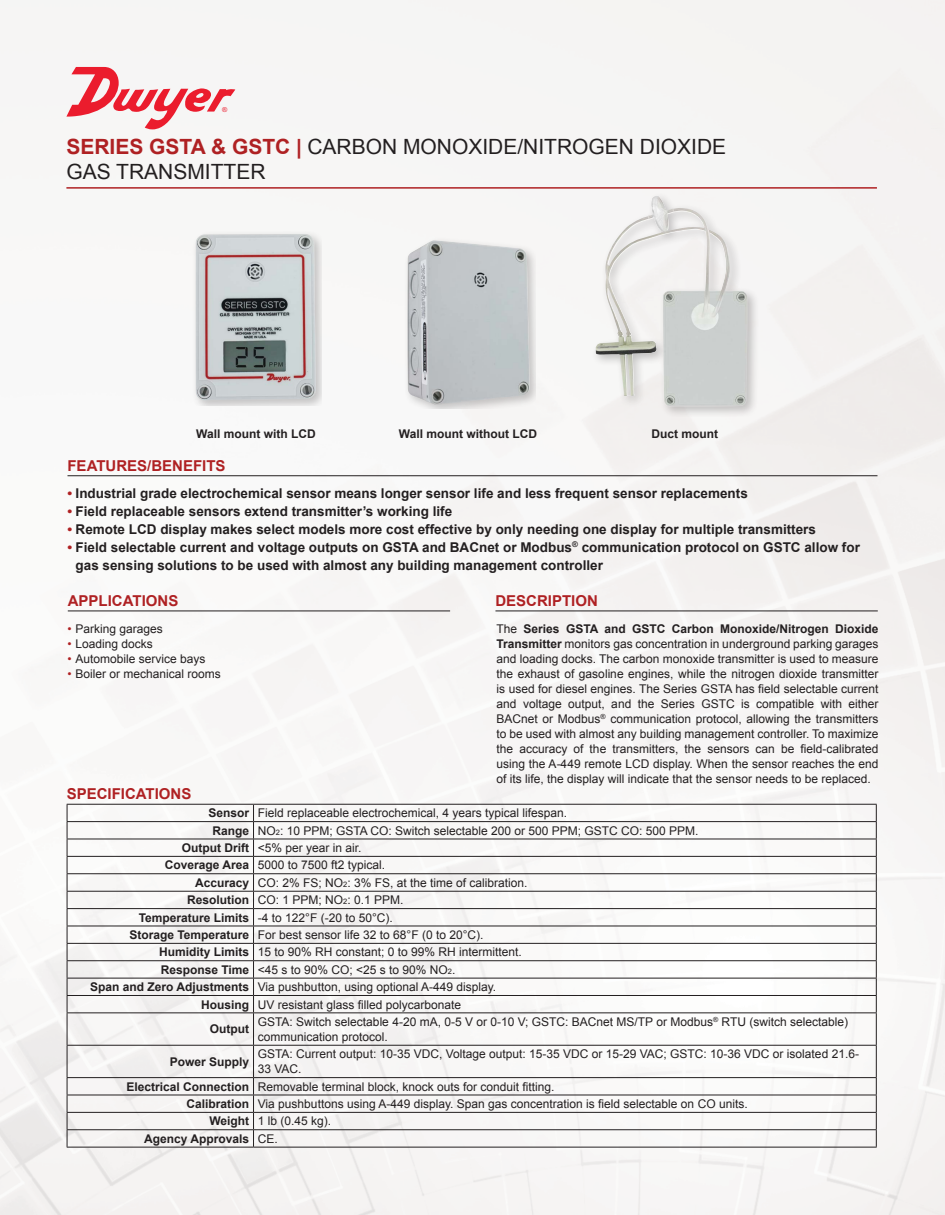
<style>
.page{position:relative;width:945px;height:1215px;background:#fff}
.page>*{position:absolute;margin:0;border:0;box-sizing:border-box;transform-origin:0 0}
.t1{font:21px "Arial";color:#231f20}
.t2{font:700 15px "Arial";color:#af2123}
.t3{font:700 13.5px "Arial";color:#231f20}
.t4{font:12px/15px "Arial";color:#231f20}
.t5{font:700 12px "Arial";color:#231f20}
.s1{font-weight:700;color:#af2123}
.s2{color:#af2123}
.s3{font-weight:700}
.s4{font-size:7.5px}
</style>
<div class="page">
<hr style="left:68px;top:475px;width:810px;height:1px;background:#231f20">
<hr style="left:495px;top:611px;width:383px;height:1px;background:#231f20">
<hr style="left:68px;top:611px;width:382px;height:1px;background:#231f20">
<hr style="left:66px;top:187px;width:811px;height:2px;background:#af2123">
<hr style="left:67px;top:804px;width:187px;height:1px;background:#231f20">
<hr style="left:254px;top:804px;width:623px;height:1px;background:#231f20">
<hr style="left:67px;top:821px;width:187px;height:1px;background:#231f20">
<hr style="left:254px;top:821px;width:623px;height:1px;background:#231f20">
<hr style="left:67px;top:839px;width:187px;height:1px;background:#231f20">
<hr style="left:254px;top:839px;width:623px;height:1px;background:#231f20">
<hr style="left:67px;top:856px;width:187px;height:1px;background:#231f20">
<hr style="left:254px;top:856px;width:623px;height:1px;background:#231f20">
<hr style="left:67px;top:873px;width:187px;height:1px;background:#231f20">
<hr style="left:254px;top:873px;width:623px;height:1px;background:#231f20">
<hr style="left:67px;top:891px;width:187px;height:1px;background:#231f20">
<hr style="left:254px;top:891px;width:623px;height:1px;background:#231f20">
<hr style="left:67px;top:908px;width:187px;height:1px;background:#231f20">
<hr style="left:254px;top:908px;width:623px;height:1px;background:#231f20">
<hr style="left:67px;top:926px;width:187px;height:1px;background:#231f20">
<hr style="left:254px;top:926px;width:623px;height:1px;background:#231f20">
<hr style="left:67px;top:943px;width:187px;height:1px;background:#231f20">
<hr style="left:254px;top:943px;width:623px;height:1px;background:#231f20">
<hr style="left:67px;top:960px;width:187px;height:1px;background:#231f20">
<hr style="left:254px;top:960px;width:623px;height:1px;background:#231f20">
<hr style="left:67px;top:978px;width:187px;height:1px;background:#231f20">
<hr style="left:254px;top:978px;width:623px;height:1px;background:#231f20">
<hr style="left:67px;top:995px;width:187px;height:1px;background:#231f20">
<svg style="left:67px;top:805px;width:1px;height:207px"></svg>
<hr style="left:254px;top:995px;width:623px;height:1px;background:#231f20">
<svg style="left:876px;top:805px;width:1px;height:207px"></svg>
<hr style="left:67px;top:1012px;width:187px;height:1px;background:#231f20">
<hr style="left:67px;top:1013px;width:1px;height:32px;background:#231f20">
<hr style="left:254px;top:1012px;width:623px;height:1px;background:#231f20">
<hr style="left:876px;top:1013px;width:1px;height:32px;background:#231f20">
<hr style="left:67px;top:1045px;width:187px;height:1px;background:#231f20">
<hr style="left:67px;top:1046px;width:1px;height:31px;background:#231f20">
<hr style="left:254px;top:1045px;width:623px;height:1px;background:#231f20">
<hr style="left:876px;top:1046px;width:1px;height:31px;background:#231f20">
<hr style="left:67px;top:1077px;width:187px;height:1px;background:#231f20">
<hr style="left:254px;top:1077px;width:623px;height:1px;background:#231f20">
<hr style="left:67px;top:1095px;width:187px;height:1px;background:#231f20">
<hr style="left:254px;top:1095px;width:623px;height:1px;background:#231f20">
<hr style="left:67px;top:1112px;width:187px;height:1px;background:#231f20">
<hr style="left:254px;top:1112px;width:623px;height:1px;background:#231f20">
<hr style="left:67px;top:1129px;width:187px;height:1px;background:#231f20">
<svg style="left:67px;top:1078px;width:1px;height:69px"></svg>
<hr style="left:254px;top:1129px;width:623px;height:1px;background:#231f20">
<svg style="left:876px;top:1078px;width:1px;height:69px"></svg>
<hr style="left:67px;top:1147px;width:187px;height:1px;background:#231f20">
<hr style="left:254px;top:1147px;width:623px;height:1px;background:#231f20">
<svg style="left:253px;top:805px;width:1px;height:207px"></svg>
<hr style="left:253px;top:1013px;width:1px;height:32px;background:#231f20">
<hr style="left:253px;top:1046px;width:1px;height:31px;background:#231f20">
<svg style="left:253px;top:1078px;width:1px;height:69px"></svg>
<div style="left:591px;top:192px;width:168px;height:225px;background:#231f20;opacity:.25"></div>
<img style="left:596px;top:196px;width:151px;height:210px">
<div style="left:404px;top:236px;width:132px;height:172px;background:#231f20;opacity:.25"></div>
<img style="left:408px;top:240px;width:122px;height:165px">
<div style="left:191px;top:230px;width:131px;height:175px;background:#231f20;opacity:.25"></div>
<img style="left:196px;top:234px;width:120px;height:166px">
<svg style="left:66px;top:67px;width:169px;height:62px"></svg>
<p class="t1" style="left:66px;top:133px;width:661px"><span class="s1">SERIES GSTA &amp; GSTC |</span> CARBON MONOXIDE/NITROGEN DIOXIDE</p>
<p class="t1" style="left:66px;top:158px;width:201px">GAS TRANSMITTER</p>
<p class="t5" style="left:196px;top:426px;width:121px">Wall mount with LCD</p>
<p class="t5" style="left:399px;top:426px;width:140px">Wall mount without LCD</p>
<p class="t5" style="left:652px;top:426px;width:68px">Duct mount</p>
<p class="t2" style="left:68px;top:456px;width:160px">FEATURES/BENEFITS</p>
<p class="t3" style="left:68px;top:484px;width:682px"><span class="s2">•</span> Industrial grade electrochemical sensor means longer sensor life and less frequent sensor replacements</p>
<p class="t3" style="left:68px;top:502px;width:386px"><span class="s2">•</span> Field replaceable sensors extend transmitter’s working life</p>
<p class="t3" style="left:68px;top:520px;width:750px"><span class="s2">•</span> Remote LCD display makes select models more cost effective by only needing one display for multiple transmitters</p>
<p class="t3" style="left:68px;top:538px;width:794px"><span class="s2">•</span> Field selectable current and voltage outputs on GSTA and BACnet or Modbus<sup>®</sup> communication protocol on GSTC allow for</p>
<p class="t3" style="left:76px;top:556px;width:529px">gas sensing solutions to be used with almost any building management controller</p>
<p class="t2" style="left:68px;top:591px;width:112px">APPLICATIONS</p>
<p class="t2" style="left:495px;top:591px;width:104px">DESCRIPTION</p>
<p class="t4" style="left:68px;top:621px;width:97px"><span class="s2">•</span> Parking garages</p>
<p class="t4" style="left:68px;top:636px;width:87px"><span class="s2">•</span> Loading docks</p>
<p class="t4" style="left:68px;top:651px;width:140px"><span class="s2">•</span> Automobile service bays</p>
<p class="t4" style="left:68px;top:666px;width:155px"><span class="s2">•</span> Boiler or mechanical rooms</p>
<p class="t2" style="left:67px;top:784px;width:126px">SPECIFICATIONS</p>
<p class="t4" style="left:497px;top:621px;width:384px;text-align:justify">The <span class="s3">Series GSTA and GSTC Carbon Monoxide/Nitrogen Dioxide Transmitter</span> monitors gas concentration in underground parking garages and loading docks. The carbon monoxide transmitter is used to measure the exhaust of gasoline engines, while the nitrogen dioxide transmitter is used for diesel engines. The Series GSTA has field selectable current and voltage output, and the Series GSTC is compatible with either BACnet or Modbus<sup>®</sup> communication protocol, allowing the transmitters to be used with almost any building management controller. To maximize the accuracy of the transmitters, the sensors can be field-calibrated using the A-449 remote LCD display. When the sensor reaches the end of its life, the display will indicate that the sensor needs to be replaced.</p>
<p class="t5" style="left:209px;top:805px;width:42px">Sensor</p>
<p class="t4" style="left:258px;top:806px;width:311px">Field replaceable electrochemical, 4 years typical lifespan.</p>
<p class="t5" style="left:213px;top:822px;width:38px">Range</p>
<p class="t4" style="left:258px;top:823px;width:442px">NO<span class="s4">2</span>: 10 PPM; GSTA CO: Switch selectable 200 or 500 PPM; GSTC CO: 500 PPM.</p>
<p class="t5" style="left:182px;top:840px;width:69px">Output Drift</p>
<p class="t4" style="left:258px;top:840px;width:105px">&lt;5% per year in air.</p>
<p class="t5" style="left:165px;top:857px;width:86px">Coverage Area</p>
<p class="t4" style="left:258px;top:858px;width:129px">5000 to 7500 ft2 typical.</p>
<p class="t5" style="left:195px;top:875px;width:56px">Accuracy</p>
<p class="t4" style="left:258px;top:875px;width:271px">CO: 2% FS; NO<span class="s4">2</span>: 3% FS, at the time of calibration.</p>
<p class="t5" style="left:187px;top:892px;width:64px">Resolution</p>
<p class="t4" style="left:258px;top:893px;width:147px">CO: 1 PPM; NO<span class="s4">2</span>: 0.1 PPM.</p>
<p class="t5" style="left:139px;top:909px;width:112px">Temperature Limits</p>
<p class="t4" style="left:258px;top:910px;width:136px">-4 to 122°F (-20 to 50°C).</p>
<p class="t5" style="left:129px;top:927px;width:121px">Storage Temperature</p>
<p class="t4" style="left:258px;top:927px;width:227px">For best sensor life 32 to 68°F (0 to 20°C).</p>
<p class="t5" style="left:159px;top:944px;width:92px">Humidity Limits</p>
<p class="t4" style="left:258px;top:945px;width:266px">15 to 90% RH constant; 0 to 99% RH intermittent.</p>
<p class="t5" style="left:161px;top:962px;width:90px">Response Time</p>
<p class="t4" style="left:258px;top:962px;width:199px">&lt;45 s to 90% CO; &lt;25 s to 90% NO<span class="s4">2</span>.</p>
<p class="t5" style="left:90px;top:979px;width:160px">Span and Zero Adjustments</p>
<p class="t4" style="left:258px;top:980px;width:240px">Via pushbutton, using optional A-449 display.</p>
<p class="t5" style="left:201px;top:996px;width:49px">Housing</p>
<p class="t4" style="left:258px;top:997px;width:205px">UV resistant glass filled polycarbonate</p>
<p class="t5" style="left:210px;top:1021px;width:41px">Output</p>
<p class="t4" style="left:258px;top:1014px;width:592px">GSTA: Switch selectable 4-20 mA, 0-5 V or 0-10 V; GSTC: BACnet MS/TP or Modbus<sup>®</sup> RTU (switch selectable) communication protocol.</p>
<p class="t5" style="left:170px;top:1054px;width:81px">Power Supply</p>
<p class="t4" style="left:258px;top:1047px;width:603px">GSTA: Current output: 10-35 VDC, Voltage output: 15-35 VDC or 15-29 VAC; GSTC: 10-36 VDC or isolated 21.6-<br>33 VAC.</p>
<p class="t5" style="left:127px;top:1078px;width:124px">Electrical Connection</p>
<p class="t4" style="left:258px;top:1079px;width:298px">Removable terminal block, knock outs for conduit fitting.</p>
<p class="t5" style="left:187px;top:1096px;width:64px">Calibration</p>
<p class="t4" style="left:258px;top:1096px;width:491px">Via pushbuttons using A-449 display. Span gas concentration is field selectable on CO units.</p>
<p class="t5" style="left:209px;top:1113px;width:41px">Weight</p>
<p class="t4" style="left:258px;top:1114px;width:75px">1 lb (0.45 kg).</p>
<p class="t5" style="left:144px;top:1131px;width:106px">Agency Approvals</p>
<p class="t4" style="left:258px;top:1131px;width:22px">CE.</p>
</div>
